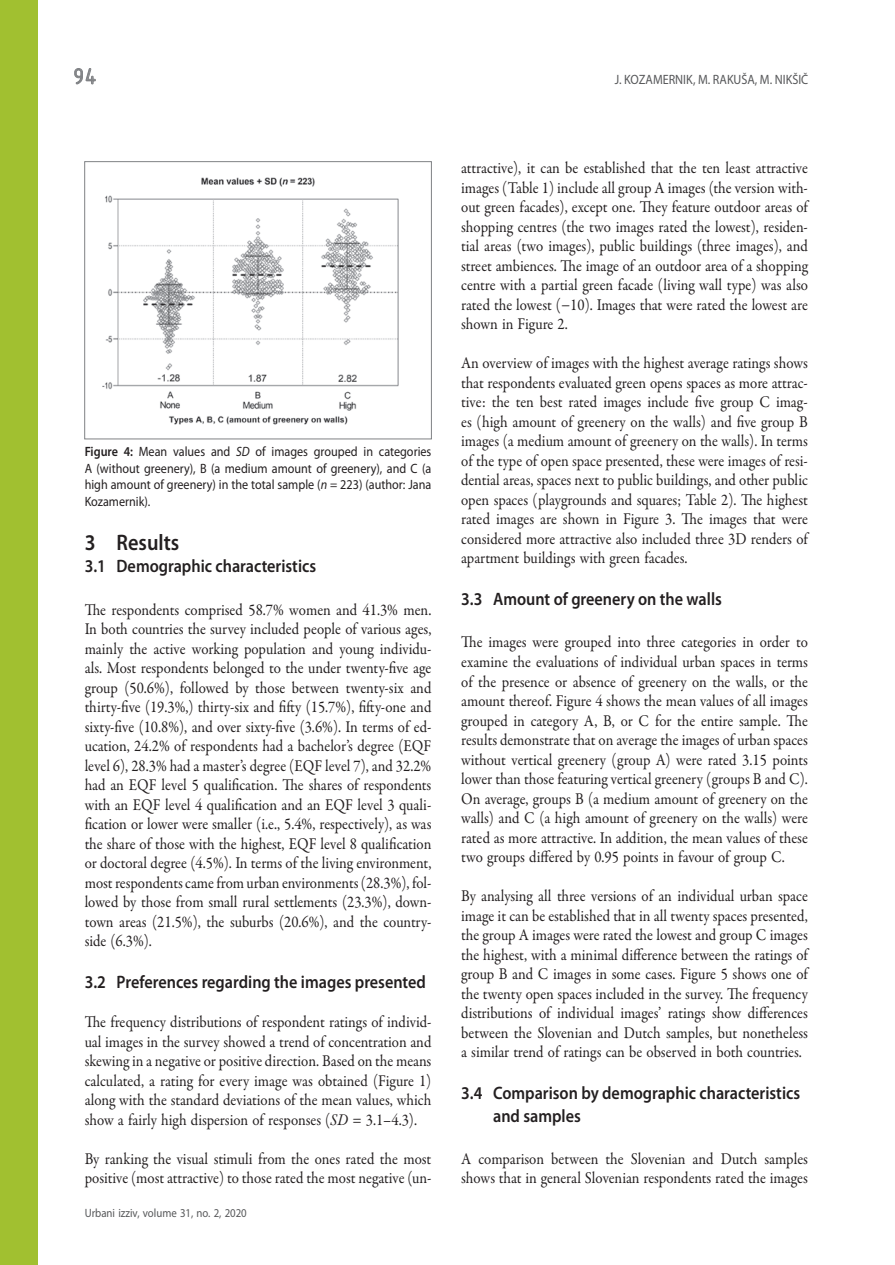
<style>
.page{position:relative;width:895px;height:1265px;background:#fff}
.page>*{position:absolute;margin:0;border:0;box-sizing:border-box;transform-origin:0 0}
.t1{font:24px "ISOCTEUR";color:#808285}
.t2{font:600 22.5px "Myriad Pro";color:#231f20;scale:.9 1}
.t3{font:600 18px/22.5px "Myriad Pro";color:#231f20;scale:.9 1}
.t4{font:16.5px/19.5px "Garamond Premr Pro";color:#231f20;text-align:justify;scale:.9 1}
.t5{font:13.5px/16.5px "Myriad Pro";color:#231f20;text-align:justify;scale:.9 1}
.t6{font:13.5px "Myriad Pro";color:#57585a;scale:.9 1}
.t7{font:12px "Myriad Pro";color:#57585a;scale:.9 1}
.s1{font-weight:600}
.s2{font-style:italic}
</style>
<div class="page">
<svg style="left:74px;top:68px;width:22px;height:17px"></svg>
<div style="left:0;top:0;width:38px;height:1264px;background:#a1c030"></div>
<img style="left:102px;top:177px;width:297px;height:248px">
<div style="left:84px;top:161px;width:348px;height:278px;border:1px solid #808285"></div>
<h1 class="t1" style="left:70px;top:61px;width:31px">94</h1>
<p class="t6" style="left:614px;top:72px;width:217px">J. KOZAMERNIK, M. RAKUŠA, M. NIKŠIČ</p>
<p class="t5" style="left:85px;top:444px;width:387px"><span class="s1">Figure 4:</span> Mean values and <span class="s2">SD</span> of images grouped in categories A (without greenery), B (a medium amount of greenery), and C (a high amount of greenery) in the total sample (<span class="s2">n</span> = 223) (author: Jana Kozamernik).</p>
<h2 class="t2" style="left:85px;top:528px;width:107px">3 Results</h2>
<p class="t3" style="left:85px;top:554px;width:259px">3.1 Demographic characteristics</p>
<p class="t4" style="left:85px;top:600px;width:387px">The respondents comprised 58.7% women and 41.3% men.<br>In both countries the survey included people of various ages, mainly the active working population and young individu&shy;als. Most respondents belonged to the under twenty-five age group (50.6%), followed by those between twenty-six and thirty-five (19.3%,) thirty-six and fifty (15.7%), fifty-one and sixty-five (10.8%), and over sixty-five (3.6%). In terms of ed&shy;ucation, 24.2% of respondents had a bachelor’s degree (EQF level 6), 28.3% had a master’s degree (EQF level 7), and 32.2% had an EQF level 5 qualification. The shares of respondents with an EQF level 4 qualification and an EQF level 3 quali&shy;fication or lower were smaller (i.e., 5.4%, respectively), as was the share of those with the highest, EQF level 8 qualification or doctoral degree (4.5%). In terms of the living environment, most respondents came from urban environments (28.3%), fol&shy;lowed by those from small rural settlements (23.3%), down&shy;town areas (21.5%), the suburbs (20.6%), and the country&shy;side (6.3%).</p>
<p class="t3" style="left:85px;top:970px;width:381px">3.2 Preferences regarding the images presented</p>
<p class="t4" style="left:85px;top:1012px;width:387px">The frequency distributions of respondent ratings of individ&shy;ual images in the survey showed a trend of concentration and skewing in a negative or positive direction. Based on the means calculated, a rating for every image was obtained (Figure 1) along with the standard deviations of the mean values, which show a fairly high dispersion of responses (<span class="s2">SD</span> = 3.1–4.3).</p>
<p class="t4" style="left:85px;top:1149px;width:387px">By ranking the visual stimuli from the ones rated the most positive (most attractive) to those rated the most negative (un-</p>
<p class="t7" style="left:85px;top:1206px;width:182px">Urbani izziv, volume 31, no. 2, 2020</p>
<p class="t4" style="left:461px;top:159px;width:387px">attractive), it can be established that the ten least attractive images (Table 1) include all group A images (the version with&shy;out green facades), except one. They feature outdoor areas of shopping centres (the two images rated the lowest), residen&shy;tial areas (two images), public buildings (three images), and street ambiences. The image of an outdoor area of a shopping centre with a partial green facade (living wall type) was also rated the lowest (−10). Images that were rated the lowest are shown in Figure 2.</p>
<p class="t4" style="left:461px;top:354px;width:387px">An overview of images with the highest average ratings shows that respondents evaluated green opens spaces as more attrac&shy;tive: the ten best rated images include five group C imag&shy;es (high amount of greenery on the walls) and five group B images (a medium amount of greenery on the walls). In terms of the type of open space presented, these were images of resi&shy;dential areas, spaces next to public buildings, and other public open spaces (playgrounds and squares; Table 2). The highest rated images are shown in Figure 3. The images that were considered more attractive also included three 3D renders of apartment buildings with green facades.</p>
<p class="t3" style="left:461px;top:587px;width:291px">3.3 Amount of greenery on the walls</p>
<p class="t4" style="left:461px;top:633px;width:387px">The images were grouped into three categories in order to examine the evaluations of individual urban spaces in terms of the presence or absence of greenery on the walls, or the amount thereof. Figure 4 shows the mean values of all images grouped in category A, B, or C for the entire sample. The results demonstrate that on average the images of urban spaces without vertical greenery (group A) were rated 3.15 points lower than those featuring vertical greenery (groups B and C).<br>On average, groups B (a medium amount of greenery on the walls) and C (a high amount of greenery on the walls) were rated as more attractive. In addition, the mean values of these two groups differed by 0.95 points in favour of group C.</p>
<p class="t4" style="left:461px;top:886px;width:387px">By analysing all three versions of an individual urban space image it can be established that in all twenty spaces presented, the group A images were rated the lowest and group C images the highest, with a minimal difference between the ratings of group B and C images in some cases. Figure 5 shows one of the twenty open spaces included in the survey. The frequency distributions of individual images’ ratings show differences between the Slovenian and Dutch samples, but nonetheless a similar trend of ratings can be observed in both countries.</p>
<p class="t3" style="left:493px;top:1081px;width:343px;text-indent:-32px">3.4 Comparison by demographic characteristics and samples</p>
<p class="t4" style="left:461px;top:1149px;width:387px">A comparison between the Slovenian and Dutch samples shows that in general Slovenian respondents rated the images</p>
</div>
